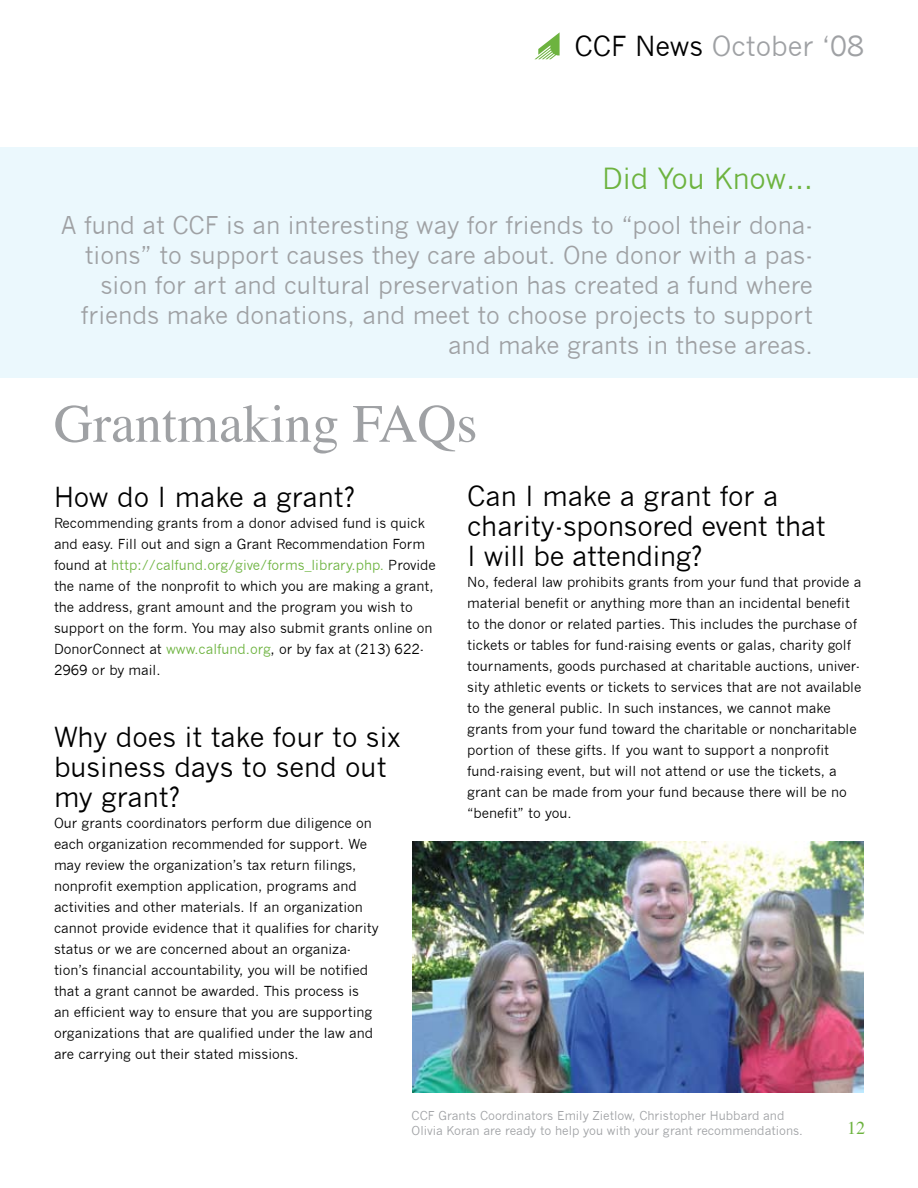
<style>
.page{position:relative;width:918px;height:1188px;background:#fff}
.page>*{position:absolute;margin:0;border:0;box-sizing:border-box;transform-origin:0 0}
.t1{font:54px "Times";color:#9fa1a4}
.t2{font:28.5px "News Gothic";color:#6db33f}
.t3{font:27px/30px "News Gothic";color:#000}
.t4{font:27px "News Gothic";color:#9fa1a4}
.t5{font:24px/30px "News Gothic";color:#9fa1a4;text-align:right}
.t6{font:18px "Times";color:#6db33f}
.t7{font:13.5px/21px "News Gothic";color:#000}
.t8{font:12px/15px "News Gothic";color:#9fa1a4}
.s1{color:#000}
.s2{color:#6db33f}
</style>
<div class="page">
<svg style="left:535px;top:32px;width:25px;height:27px"></svg>
<div style="left:0;top:147px;width:918px;height:231px;background:#ebf8fd"></div>
<img style="left:412px;top:842px;width:452px;height:251px">
<h3 class="t4" style="left:575px;top:30px;width:291px"><span class="s1">CCF News</span> October ‘08</h3>
<h2 class="t2" style="left:602px;top:162px;width:212px">Did You Know…</h2>
<p class="t5" style="left:61px;top:210px;width:753px">A fund at CCF is an interesting way for friends to “pool their dona&shy;tions” to support causes they care about. One donor with a pas&shy;sion for art and cultural preservation has created a fund where friends make donations, and meet to choose projects to support and make grants in these areas.</p>
<h1 class="t1" style="left:54px;top:373px;width:425px">Grantmaking FAQs</h1>
<h3 class="t3" style="left:54px;top:482px;width:302px">How do I make a grant?</h3>
<p class="t7" style="left:54px;top:513px;width:383px">Recommending grants from a donor advised fund is quick and easy. Fill out and sign a Grant Recommendation Form found at <span class="s2">http://calfund.org/give/forms_library.php.</span> Provide the name of the nonprofit to which you are making a grant, the address, grant amount and the program you wish to support on the form. You may also submit grants online on DonorConnect at <span class="s2">www.calfund.org</span>, or by fax at (213) 622- 2969 or by mail.</p>
<h3 class="t3" style="left:54px;top:722px;width:348px">Why does it take four to six business days to send out my grant?</h3>
<p class="t7" style="left:54px;top:813px;width:326px">Our grants coordinators perform due diligence on each organization recommended for support. We may review the organization’s tax return filings, nonprofit exemption application, programs and activities and other materials. If an organization cannot provide evidence that it qualifies for charity status or we are concerned about an organiza&shy;tion’s financial accountability, you will be notified that a grant cannot be awarded. This process is<br>an efficient way to ensure that you are supporting organizations that are qualified under the law and are carrying out their stated missions.</p>
<h3 class="t3" style="left:467px;top:481px;width:360px">Can I make a grant for a charity-sponsored event that<br>I will be attending?</h3>
<p class="t7" style="left:467px;top:572px;width:396px">No, federal law prohibits grants from your fund that provide a material benefit or anything more than an incidental benefit to the donor or related parties. This includes the purchase of tickets or tables for fund-raising events or galas, charity golf tournaments, goods purchased at charitable auctions, univer&shy;sity athletic events or tickets to services that are not available to the general public. In such instances, we cannot make grants from your fund toward the charitable or noncharitable portion of these gifts. If you want to support a nonprofit fund-raising event, but will not attend or use the tickets, a grant can be made from your fund because there will be no “benefit” to you.</p>
<p class="t8" style="left:412px;top:1108px;width:393px">CCF Grants Coordinators Emily Zietlow, Christopher Hubbard and<br>Olivia Koran are ready to help you with your grant recommendations.</p>
<h3 class="t6" style="left:847px;top:1111px;width:19px">12</h3>
</div>
